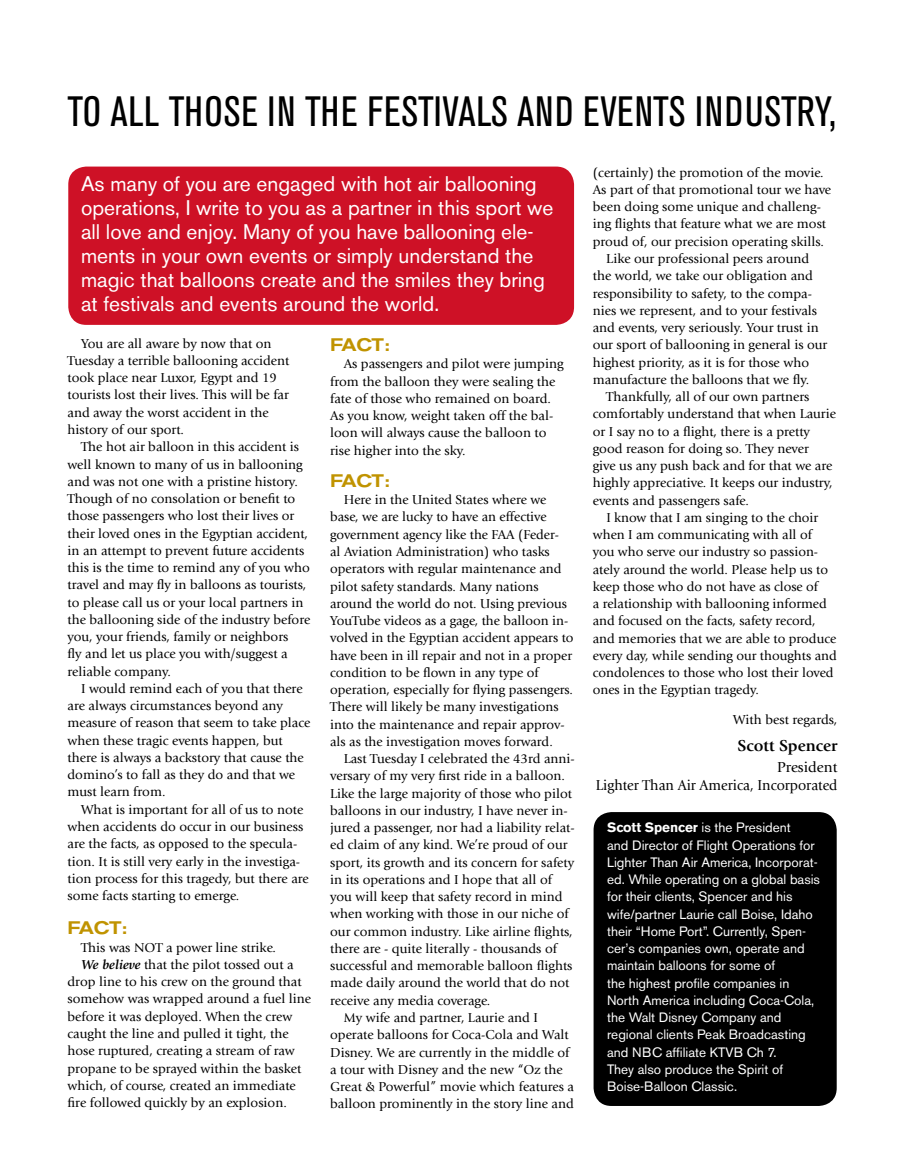
<style>
.page{position:relative;width:905px;height:1175px;background:#fff}
.page>*{position:absolute;margin:0;border:0;box-sizing:border-box;transform-origin:0 0}
.t1{font:condensed 42px "Akzidenz Grotesk BE";letter-spacing:.02em;color:#000}
.t2{font:21px/24px "Akzidenz Grotesk BE";color:#fff}
.t3{font:500 expanded 18px "Akzidenz Grotesk BE";letter-spacing:-.02em;color:#c09300;scale:.96 1}
.t4{font:700 16.5px "Giovanni";color:#000}
.t5{font:15px/18px "Giovanni";color:#000;text-align:right}
.t6{font:13.5px/17.2px "Giovanni";color:#000}
.t7{font:13.5px/17.2px "Akzidenz Grotesk BE";color:#fff}
.s1{font-weight:700;font-style:italic}
.s2{font-weight:700}
</style>
<div class="page">
<div style="left:593px;top:812px;width:243px;height:294px;background:#000;border-radius:18px"></div>
<div style="left:68px;top:166px;width:506px;height:159px;background:#ce1126;border-radius:18px"></div>
<svg style="left:77px;top:166px;width:479px;height:159px"></svg>
<h1 class="t1" style="left:68px;top:88px;width:770px">TO ALL THOSE IN THE FESTIVALS AND EVENTS INDUSTRY,</h1>
<p class="t2" style="left:81px;top:171px;width:474px">As many of you are engaged with hot air ballooning operations, I write to you as a partner in this sport we all love and enjoy. Many of you have ballooning ele&shy;ments in your own events or simply understand the magic that balloons create and the smiles they bring at festivals and events around the world.</p>
<p class="t6" style="left:68px;top:335px;width:223px;text-indent:14px">You are all aware by now that on Tuesday a terrible ballooning accident took place near Luxor, Egypt and 19 tourists lost their lives. This will be far and away the worst accident in the history of our sport.</p>
<p class="t6" style="left:68px;top:438px;width:244px;text-indent:14px">The hot air balloon in this accident is well known to many of us in ballooning and was not one with a pristine history.<br>Though of no consolation or benefit to those passengers who lost their lives or their loved ones in the Egyptian accident, in an attempt to prevent future accidents this is the time to remind any of you who travel and may fly in balloons as tourists, to please call us or your local partners in the ballooning side of the industry before you, your friends, family or neighbors<br>fly and let us place you with/suggest a reliable company.</p>
<p class="t6" style="left:68px;top:680px;width:244px;text-indent:14px">I would remind each of you that there are always circumstances beyond any measure of reason that seem to take place when these tragic events happen, but there is always a backstory that cause the domino’s to fall as they do and that we must learn from.</p>
<p class="t6" style="left:68px;top:800px;width:243px;text-indent:14px">What is important for all of us to note when accidents do occur in our business are the facts, as opposed to the specula&shy;tion. It is still very early in the investiga&shy;tion process for this tragedy, but there are some facts starting to emerge.</p>
<h3 class="t3" style="left:68px;top:917px;width:64px">FACT:</h3>
<p class="t6" style="left:81px;top:938px;width:196px">This was NOT a power line strike.</p>
<p class="t6" style="left:81px;top:956px;width:214px"><span class="s1">We believe</span> that the pilot tossed out a</p>
<p class="t6" style="left:68px;top:973px;width:235px">drop line to his crew on the ground that</p>
<p class="t6" style="left:68px;top:990px;width:245px">somehow was wrapped around a fuel line</p>
<p class="t6" style="left:68px;top:1007px;width:226px">before it was deployed. When the crew</p>
<p class="t6" style="left:68px;top:1025px;width:222px">caught the line and pulled it tight, the</p>
<p class="t6" style="left:68px;top:1042px;width:229px">hose ruptured, creating a stream of raw</p>
<p class="t6" style="left:68px;top:1059px;width:235px">propane to be sprayed within the basket</p>
<p class="t6" style="left:68px;top:1076px;width:230px">which, of course, created an immediate</p>
<p class="t6" style="left:68px;top:1094px;width:221px">fire followed quickly by an explosion.</p>
<h3 class="t3" style="left:330px;top:334px;width:64px">FACT:</h3>
<p class="t6" style="left:330px;top:355px;width:235px;text-indent:14px">As passengers and pilot were jumping from the balloon they were sealing the fate of those who remained on board.<br>As you know, weight taken off the bal&shy;loon will always cause the balloon to rise higher into the sky.</p>
<h3 class="t3" style="left:330px;top:470px;width:64px">FACT:</h3>
<p class="t6" style="left:330px;top:491px;width:245px;text-indent:14px">Here in the United States where we base, we are lucky to have an effective government agency like the FAA (Feder-<br>al Aviation Administration) who tasks operators with regular maintenance and pilot safety standards. Many nations around the world do not. Using previous YouTube videos as a gage, the balloon in&shy;volved in the Egyptian accident appears to have been in ill repair and not in a proper condition to be flown in any type of operation, especially for flying passengers.<br>There will likely be many investigations into the maintenance and repair approv&shy;als as the investigation moves forward.</p>
<p class="t6" style="left:344px;top:750px;width:233px">Last Tuesday I celebrated the 43rd anni-</p>
<p class="t6" style="left:330px;top:767px;width:236px">versary of my very first ride in a balloon.</p>
<p class="t6" style="left:330px;top:784px;width:243px">Like the large majority of those who pilot</p>
<p class="t6" style="left:330px;top:802px;width:239px">balloons in our industry, I have never in-</p>
<p class="t6" style="left:330px;top:819px;width:246px">jured a passenger, nor had a liability relat-</p>
<p class="t6" style="left:330px;top:836px;width:239px">ed claim of any kind. We’re proud of our</p>
<p class="t6" style="left:330px;top:853px;width:245px">sport, its growth and its concern for safety</p>
<p class="t6" style="left:330px;top:871px;width:223px">in its operations and I hope that all of</p>
<p class="t6" style="left:330px;top:888px;width:234px">you will keep that safety record in mind</p>
<p class="t6" style="left:330px;top:905px;width:240px">when working with those in our niche of</p>
<p class="t6" style="left:330px;top:922px;width:244px">our common industry. Like airline flights,</p>
<p class="t6" style="left:330px;top:940px;width:228px">there are - quite literally - thousands of</p>
<p class="t6" style="left:330px;top:957px;width:244px">successful and memorable balloon flights</p>
<p class="t6" style="left:330px;top:974px;width:241px">made daily around the world that do not</p>
<p class="t6" style="left:330px;top:991px;width:161px">receive any media coverage.</p>
<p class="t6" style="left:344px;top:1009px;width:196px">My wife and partner, Laurie and I</p>
<p class="t6" style="left:330px;top:1026px;width:240px">operate balloons for Coca-Cola and Walt</p>
<p class="t6" style="left:330px;top:1043px;width:241px">Disney. We are currently in the middle of</p>
<p class="t6" style="left:330px;top:1060px;width:234px">a tour with Disney and the new “Oz the</p>
<p class="t6" style="left:330px;top:1078px;width:245px">Great &amp; Powerful” movie which features a</p>
<p class="t6" style="left:330px;top:1095px;width:245px">balloon prominently in the story line and</p>
<p class="t6" style="left:592px;top:164px;width:232px">(certainly) the promotion of the movie.</p>
<p class="t6" style="left:592px;top:181px;width:240px">As part of that promotional tour we have</p>
<p class="t6" style="left:592px;top:198px;width:229px">been doing some unique and challeng-</p>
<p class="t6" style="left:592px;top:215px;width:235px">ing flights that feature what we are most</p>
<p class="t6" style="left:592px;top:233px;width:232px">proud of, our precision operating skills.</p>
<p class="t6" style="left:606px;top:250px;width:204px">Like our professional peers around</p>
<p class="t6" style="left:592px;top:267px;width:221px">the world, we take our obligation and</p>
<p class="t6" style="left:592px;top:284px;width:220px">responsibility to safety, to the compa-</p>
<p class="t6" style="left:592px;top:302px;width:226px">nies we represent, and to your festivals</p>
<p class="t6" style="left:592px;top:319px;width:227px">and events, very seriously. Your trust in</p>
<p class="t6" style="left:592px;top:336px;width:236px">our sport of ballooning in general is our</p>
<p class="t6" style="left:592px;top:353px;width:218px">highest priority, as it is for those who</p>
<p class="t6" style="left:592px;top:371px;width:218px">manufacture the balloons that we fly.</p>
<p class="t6" style="left:606px;top:388px;width:204px">Thankfully, all of our own partners</p>
<p class="t6" style="left:592px;top:405px;width:244px">comfortably understand that when Laurie</p>
<p class="t6" style="left:592px;top:423px;width:219px">or I say no to a flight, there is a pretty</p>
<p class="t6" style="left:592px;top:440px;width:217px">good reason for doing so. They never</p>
<p class="t6" style="left:592px;top:457px;width:241px">give us any push back and for that we are</p>
<p class="t6" style="left:592px;top:474px;width:241px">highly appreciative. It keeps our industry,</p>
<p class="t6" style="left:592px;top:492px;width:158px">events and passengers safe.</p>
<p class="t6" style="left:606px;top:509px;width:213px">I know that I am singing to the choir</p>
<p class="t6" style="left:593px;top:526px;width:221px">when I am communicating with all of</p>
<p class="t6" style="left:593px;top:543px;width:227px">you who serve our industry so passion-</p>
<p class="t6" style="left:592px;top:560px;width:237px">ately around the world. Please help us to</p>
<p class="t6" style="left:592px;top:578px;width:227px">keep those who do not have as close of</p>
<p class="t6" style="left:592px;top:595px;width:235px">a relationship with ballooning informed</p>
<p class="t6" style="left:592px;top:612px;width:224px">and focused on the facts, safety record,</p>
<p class="t6" style="left:592px;top:629px;width:245px">and memories that we are able to produce</p>
<p class="t6" style="left:592px;top:647px;width:245px">every day, while sending our thoughts and</p>
<p class="t6" style="left:592px;top:664px;width:242px">condolences to those who lost their loved</p>
<p class="t6" style="left:592px;top:681px;width:168px">ones in the Egyptian tragedy.</p>
<p class="t6" style="left:733px;top:711px;width:106px">With best regards,</p>
<p class="t4" style="left:737px;top:736px;width:101px">Scott Spencer</p>
<p class="t5" style="left:596px;top:758px;width:243px">President<br>Lighter Than Air America, Incorporated</p>
<p class="t7" style="left:607px;top:819px;width:214px"><span class="s2">Scott Spencer</span> is the President<br>and Director of Flight Operations for Lighter Than Air America, Incorporat&shy;ed. While operating on a global basis for their clients, Spencer and his wife/partner Laurie call Boise, Idaho their “Home Port”. Currently, Spen&shy;cer’s companies own, operate and maintain balloons for some of<br>the highest profile companies in North America including Coca-Cola, the Walt Disney Company and regional clients Peak Broadcasting and NBC affiliate KTVB Ch 7.<br>They also produce the Spirit of Boise-Balloon Classic.</p>
</div>
